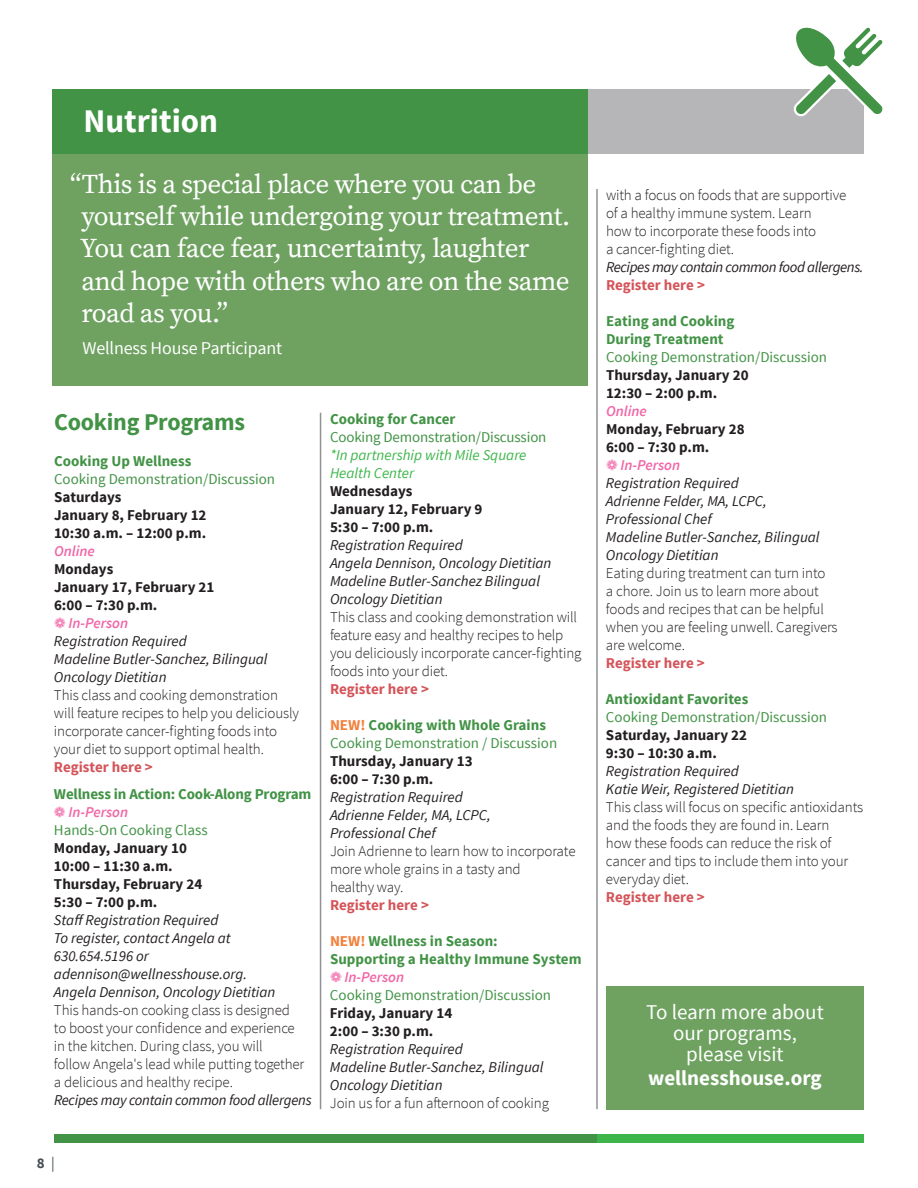
<style>
.page{position:relative;width:918px;height:1188px;background:#fff}
.page>*{position:absolute;margin:0;border:0;box-sizing:border-box;transform-origin:0 0}
.t1{font:700 33px "Source Sans Pro";color:#fff}
.t2{font:27px/32.4px "Source Serif Pro";letter-spacing:-.02em;color:#fff}
.t3{font:700 24px "Source Sans Pro";letter-spacing:-.01em;color:#429346}
.t4{font:21px/21px "Source Sans Pro";color:#fff;text-align:center}
.t5{font:700 21px "Source Sans Pro";color:#fff}
.t6{font:18px "Source Sans Pro";letter-spacing:-.01em;color:#fff}
.t7{font:300 15px/18px "Source Sans Pro";letter-spacing:-.01em;color:#231f20}
.t8{font:italic 15px/18px "Source Sans Pro";color:#231f20}
.t9{font:700 15px/18px "Source Sans Pro";color:#231f20}
.t10{font:15px/18px "Source Sans Pro";color:#429346}
.t11{font:700 15px/18px "Source Sans Pro";color:#429346}
.t12{font:700 15px "Source Sans Pro";color:#d45459}
.t13{font:italic 600 15px "Source Sans Pro";color:#f166a7}
.t14{font:italic 15px/18px "Source Sans Pro";color:#3db54a}
.t15{font:italic 15px "Source Sans Pro";letter-spacing:-.025em;color:#231f20}
.t16{font:700 15px "Source Sans Pro";color:#464f55}
.s1{font-weight:700;color:#f47f3a}
.s2{font-weight:700}
.s3{color:#f47f3a}
.s4{font-weight:400}
</style>
<div class="page">
<div style="left:588px;top:89px;width:276px;height:64px;background:#b6b6b8"></div>
<div style="left:53px;top:153px;width:535px;height:233px;background:#6fa261"></div>
<hr style="left:596px;top:189px;width:2px;height:920px;background:#919196">
<div style="left:596px;top:1134px;width:268px;height:9px;background:#3db54a"></div>
<div style="left:54px;top:1134px;width:543px;height:9px;background:#429346"></div>
<hr style="left:320px;top:413px;width:1px;height:696px;background:#919196">
<div style="left:53px;top:89px;width:535px;height:64px;background:#429346"></div>
<svg style="left:794px;top:27px;width:89px;height:90px"></svg>
<div style="left:606px;top:986px;width:258px;height:123px;background:#6fa261"></div>
<h1 class="t1" style="left:84px;top:100px;width:136px">Nutrition</h1>
<h2 class="t2" style="left:80px;top:168px;width:491px;text-indent:-10px">“This is a special place where you can be yourself while undergoing your treatment.<br>You can face fear, uncertainty, laughter and hope with others who are on the same road as you.”</h2>
<p class="t6" style="left:83px;top:337px;width:201px">Wellness House Participant</p>
<h3 class="t3" style="left:54px;top:407px;width:193px">Cooking Programs</h3>
<p class="t11" style="left:54px;top:453px;width:139px">Cooking Up Wellness</p>
<p class="t10" style="left:54px;top:471px;width:223px">Cooking Demonstration/Discussion</p>
<p class="t9" style="left:54px;top:489px;width:154px">Saturdays<br>January 8, February 12<br>10:30 a.m. – 12:00 p.m.</p>
<p class="t13" style="left:54px;top:542px;width:42px">Online</p>
<p class="t9" style="left:54px;top:561px;width:162px">Mondays<br>January 17, February 21<br>6:00 – 7:30 p.m.</p>
<p class="t13" style="left:68px;top:614px;width:61px">In-Person</p>
<p class="t8" style="left:54px;top:632px;width:215px">Registration Required<br>Madeline Butler-Sanchez, Bilingual<br>Oncology Dietitian</p>
<p class="t7" style="left:54px;top:686px;width:247px">This class and cooking demonstration will feature recipes to help you deliciously incorporate cancer-fighting foods into your diet to support optimal health.</p>
<p class="t12" style="left:54px;top:758px;width:100px">Register here &gt;</p>
<p class="t11" style="left:54px;top:786px;width:259px">Wellness in Action: Cook-Along Program</p>
<p class="t13" style="left:68px;top:803px;width:61px">In-Person</p>
<p class="t10" style="left:54px;top:822px;width:155px">Hands-On Cooking Class</p>
<p class="t9" style="left:54px;top:840px;width:150px">Monday, January 10<br>10:00 – 11:30 a.m.<br>Thursday, February 24<br>5:30 – 7:00 p.m.</p>
<p class="t8" style="left:54px;top:911px;width:223px">Staff Registration Required<br>To register, contact Angela at<br>630.654.5196 or adennison@wellnesshouse.org.<br>Angela Dennison, Oncology Dietitian</p>
<p class="t7" style="left:54px;top:1001px;width:252px">This hands-on cooking class is designed to boost your confidence and experience in the kitchen. During class, you will<br>follow Angela's lead while putting together a delicious and healthy recipe.</p>
<p class="t8" style="left:54px;top:1091px;width:259px">Recipes may contain common food allergens</p>
<p class="t11" style="left:330px;top:410px;width:127px">Cooking for Cancer</p>
<p class="t10" style="left:330px;top:428px;width:218px">Cooking Demonstration/Discussion</p>
<p class="t14" style="left:330px;top:446px;width:198px">*In partnership with Mile Square<br>Health Center</p>
<p class="t9" style="left:330px;top:482px;width:154px">Wednesdays<br>January 12, February 9<br>5:30 – 7:00 p.m.</p>
<p class="t8" style="left:330px;top:536px;width:223px">Registration Required<br>Angela Dennison, Oncology Dietitian<br>Madeline Butler-Sanchez Bilingual<br>Oncology Dietitian</p>
<p class="t7" style="left:330px;top:608px;width:253px">This class and cooking demonstration will feature easy and healthy recipes to help you deliciously incorporate cancer-fighting foods into your diet.</p>
<p class="t12" style="left:330px;top:679px;width:100px">Register here &gt;</p>
<p class="t10" style="left:330px;top:716px;width:229px"><span class="s1">NEW!</span> <span class="s2">Cooking with Whole Grains<br></span>Cooking Demonstration / Discussion</p>
<p class="t9" style="left:330px;top:752px;width:144px">Thursday, January 13<br>6:00 – 7:30 p.m.</p>
<p class="t8" style="left:330px;top:788px;width:162px">Registration Required<br>Adrienne Felder, MA, LCPC,<br>Professional Chef</p>
<p class="t7" style="left:330px;top:842px;width:247px">Join Adrienne to learn how to incorporate more whole grains in a tasty and<br>healthy way.</p>
<p class="t12" style="left:330px;top:895px;width:100px">Register here &gt;</p>
<p class="t11" style="left:330px;top:932px;width:253px"><span class="s3">NEW!</span> Wellness in Season:<br>Supporting a Healthy Immune System</p>
<p class="t13" style="left:344px;top:967px;width:61px">In-Person</p>
<p class="t10" style="left:330px;top:986px;width:223px">Cooking Demonstration/Discussion</p>
<p class="t9" style="left:330px;top:1004px;width:124px">Friday, January 14<br>2:00 – 3:30 p.m.</p>
<p class="t8" style="left:330px;top:1040px;width:215px">Registration Required<br>Madeline Butler-Sanchez, Bilingual<br>Oncology Dietitian</p>
<p class="t7" style="left:330px;top:1094px;width:221px">Join us for a fun afternoon of cooking</p>
<p class="t16" style="left:37px;top:1154px;width:19px">8 <span class="s4">|</span></p>
<p class="t7" style="left:606px;top:186px;width:242px">with a focus on foods that are supportive of a healthy immune system. Learn<br>how to incorporate these foods into<br>a cancer-fighting diet.</p>
<p class="t15" style="left:606px;top:258px;width:259px">Recipes may contain common food allergens.</p>
<p class="t12" style="left:606px;top:276px;width:100px">Register here &gt;</p>
<p class="t11" style="left:606px;top:313px;width:130px">Eating and Cooking<br>During Treatment</p>
<p class="t10" style="left:606px;top:349px;width:223px">Cooking Demonstration/Discussion</p>
<p class="t9" style="left:606px;top:367px;width:144px">Thursday, January 20<br>12:30 – 2:00 p.m.</p>
<p class="t13" style="left:606px;top:402px;width:42px">Online</p>
<p class="t9" style="left:606px;top:421px;width:140px">Monday, February 28<br>6:00 – 7:30 p.m.</p>
<p class="t13" style="left:620px;top:456px;width:61px">In-Person</p>
<p class="t8" style="left:606px;top:474px;width:215px">Registration Required<br>Adrienne Felder, MA, LCPC,<br>Professional Chef<br>Madeline Butler-Sanchez, Bilingual<br>Oncology Dietitian</p>
<p class="t7" style="left:606px;top:564px;width:233px">Eating during treatment can turn into<br>a chore. Join us to learn more about foods and recipes that can be helpful when you are feeling unwell. Caregivers are welcome.</p>
<p class="t12" style="left:606px;top:654px;width:100px">Register here &gt;</p>
<p class="t11" style="left:606px;top:691px;width:144px">Antioxidant Favorites</p>
<p class="t10" style="left:606px;top:709px;width:223px">Cooking Demonstration/Discussion</p>
<p class="t9" style="left:606px;top:727px;width:143px">Saturday, January 22<br>9:30 – 10:30 a.m.</p>
<p class="t8" style="left:606px;top:762px;width:189px">Registration Required<br>Katie Weir, Registered Dietitian</p>
<p class="t7" style="left:606px;top:798px;width:259px">This class will focus on specific antioxidants and the foods they are found in. Learn<br>how these foods can reduce the risk of cancer and tips to include them into your everyday diet.</p>
<p class="t12" style="left:606px;top:888px;width:100px">Register here &gt;</p>
<h3 class="t4" style="left:646px;top:1002px;width:179px">To learn more about our programs, please visit</h3>
<h3 class="t5" style="left:648px;top:1065px;width:175px">wellnesshouse.org</h3>
</div>
